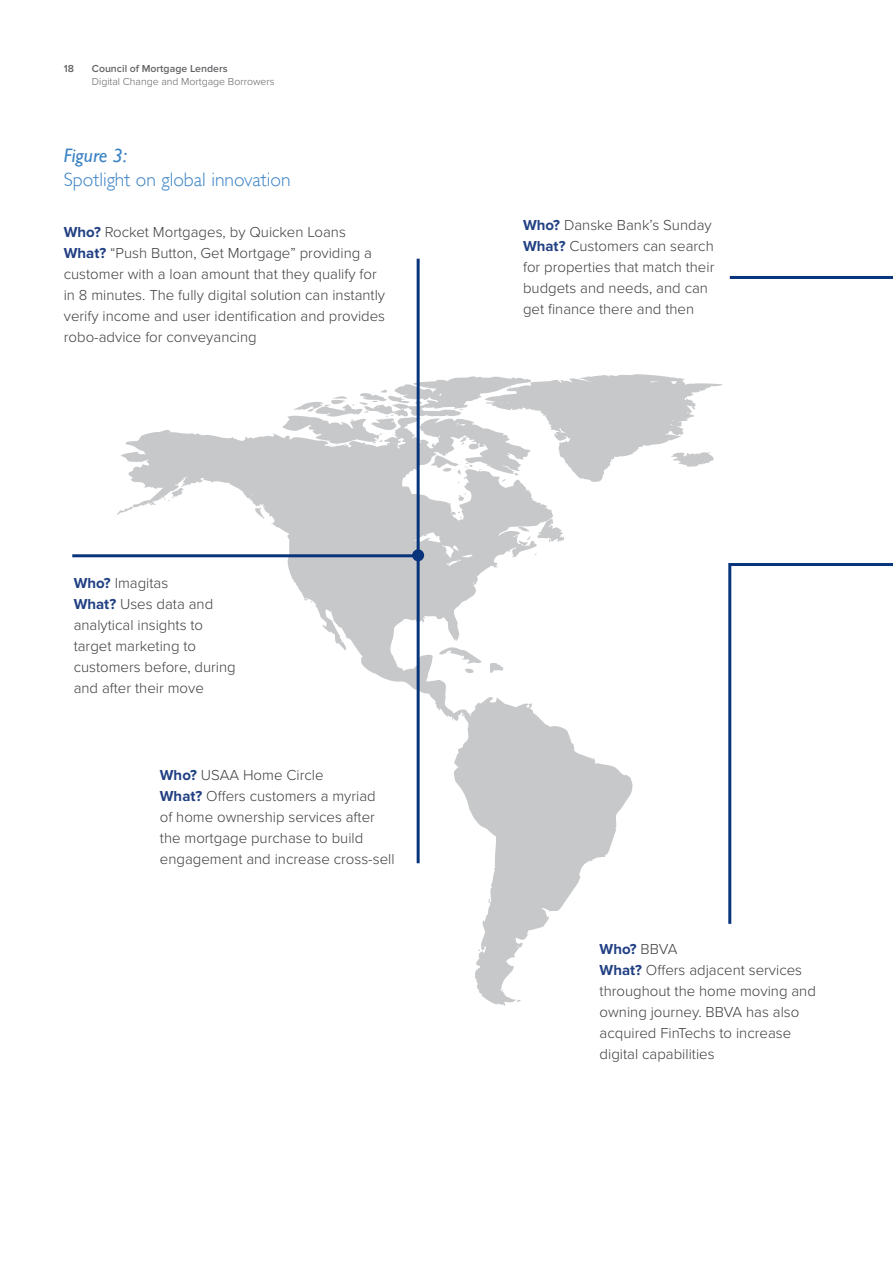
<style>
.page{position:relative;width:893px;height:1263px;background:#fff}
.page>*{position:absolute;margin:0;border:0;box-sizing:border-box;transform-origin:0 0}
.t1{font:300 19.5px "Gill Sans";color:#3b82c4}
.t2{font:italic 19.5px "Gill Sans";color:#3b82c4}
.t3{font:300 15px/21px "Proxima Nova";color:#3e3e3f}
.t4{font:300 10.5px "Proxima Nova";color:#636366}
.t5{font:600 10.5px "Proxima Nova";color:#636366}
.s1{font-weight:700;color:#214083}
</style>
<div class="page">
<svg style="left:121px;top:430px;width:511px;height:576px"></svg>
<svg style="left:491px;top:565px;width:7px;height:3px"></svg>
<svg style="left:423px;top:617px;width:2px;height:6px"></svg>
<svg style="left:518px;top:516px;width:49px;height:31px"></svg>
<svg style="left:458px;top:713px;width:6px;height:4px"></svg>
<svg style="left:164px;top:484px;width:20px;height:17px"></svg>
<svg style="left:334px;top:624px;width:7px;height:12px"></svg>
<svg style="left:481px;top:994px;width:5px;height:7px"></svg>
<svg style="left:517px;top:999px;width:4px;height:3px"></svg>
<hr style="left:417px;top:259px;width:3px;height:296px;background:#08347b">
<div style="left:412px;top:549px;width:12px;height:12px;background:#08347b;border-radius:50%"></div>
<hr style="left:72px;top:554px;width:346px;height:3px;background:#08347b">
<hr style="left:417px;top:556px;width:3px;height:307px;background:#08347b">
<svg style="left:728px;top:563px;width:165px;height:361px"></svg>
<svg style="left:282px;top:274px;width:611px;height:228px"></svg>
<p class="t5" style="left:64px;top:63px;width:12px">18</p>
<p class="t5" style="left:92px;top:63px;width:137px">Council of Mortgage Lenders</p>
<p class="t4" style="left:92px;top:75px;width:184px">Digital Change and Mortgage Borrowers</p>
<h1 class="t2" style="left:64px;top:145px;width:65px">Figure 3:</h1>
<h1 class="t1" style="left:64px;top:164px;width:228px">Spotlight on global innovation</h1>
<p class="t3" style="left:64px;top:222px;width:323px"><span class="s1">Who?</span> Rocket Mortgages, by Quicken Loans <span class="s1">What?</span> “Push Button, Get Mortgage” providing a customer with a loan amount that they qualify for in 8 minutes. The fully digital solution can instantly verify income and user identification and provides robo-advice for conveyancing</p>
<p class="t3" style="left:74px;top:573px;width:164px"><span class="s1">Who?</span> Imagitas<br><span class="s1">What?</span> Uses data and analytical insights to target marketing to customers before, during and after their move</p>
<p class="t3" style="left:160px;top:765px;width:236px"><span class="s1">Who?</span> USAA Home Circle<br><span class="s1">What?</span> Offers customers a myriad<br>of home ownership services after the mortgage purchase to build engagement and increase cross-sell</p>
<p class="t3" style="left:523px;top:215px;width:193px"><span class="s1">Who?</span> Danske Bank’s Sunday<br><span class="s1">What?</span> Customers can search for properties that match their budgets and needs, and can get finance there and then</p>
<p class="t3" style="left:600px;top:939px;width:218px"><span class="s1">Who?</span> BBVA<br><span class="s1">What?</span> Offers adjacent services throughout the home moving and owning journey. BBVA has also acquired FinTechs to increase digital capabilities</p>
</div>
